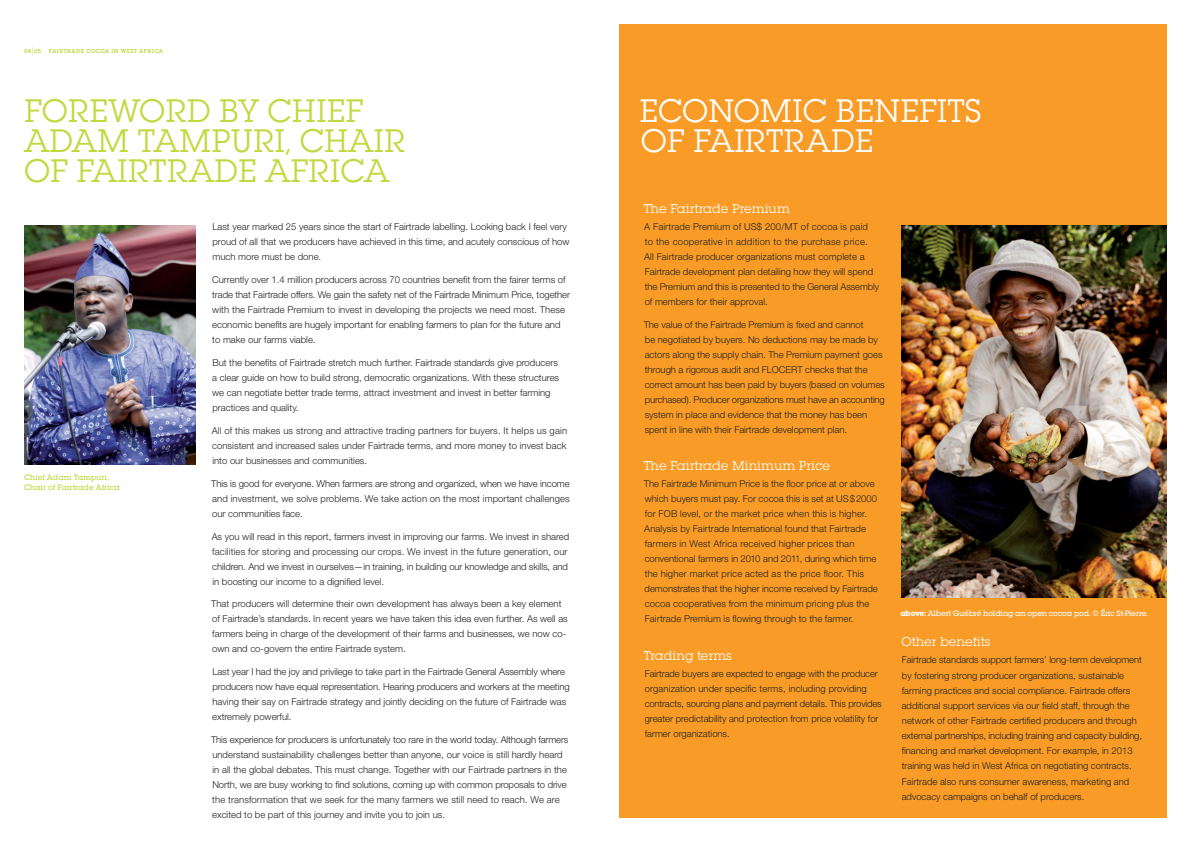
<style>
.page{position:relative;width:1191px;height:842px;background:#fff}
.page>*{position:absolute;margin:0;border:0;box-sizing:border-box;transform-origin:0 0}
.TXT_head0_1{font:34px/30px "Lubalin Graph ITC";color:#c2d83f}
.TXT_head0_1-2{font:34px/30px "Lubalin Graph ITC";color:#fff}
.TXT_head_02{font:13.5px "Lubalin Graph ITC";color:#fff}
.DL_body{font:300 9.5px/15px "Helvetica Neue LT Std";color:#231f20}
.DL_body-2{font:8.2px "Lubalin Graph Md ITC";letter-spacing:-.02em;color:#fff}
.DL_caption{font:8.2px/10.2px "Lubalin Graph Md ITC";color:#c1d841}
.COVER_title{font:600 6px "Lubalin Graph ITC";letter-spacing:.06em;color:#c1d841}
.s1{font-size:7.5px}
.s2{font-weight:700}
</style>
<div class="page">
<div style="left:619px;top:24px;width:548px;height:794px;background:#f89c27"></div>
<img style="left:24px;top:225px;width:172px;height:239px">
<img style="left:901px;top:225px;width:266px;height:372px">
<p class="COVER_title" style="left:24px;top:47px;width:19px">04<span class="s1">|</span>05</p>
<p class="COVER_title" style="left:49px;top:47px;width:116px">FAIRTRADE COCOA IN WEST AFRICA</p>
<p class="TXT_head0_1" style="left:24px;top:95px;width:383px">FOREWORD BY CHIEF<br>ADAM TAMPURI, CHAIR<br>OF FAIRTRADE AFRICA</p>
<p class="DL_caption" style="left:24px;top:472px;width:97px">Chief Adam Tampuri,<br>Chair of Fairtrade Africa</p>
<p class="DL_body" style="left:212px;top:219px;width:359px">Last year marked 25 years since the start of Fairtrade labelling. Looking back I feel very proud of all that we producers have achieved in this time, and acutely conscious of how much more must be done.</p>
<p class="DL_body" style="left:212px;top:272px;width:359px">Currently over 1.4 million producers across 70 countries benefit from the fairer terms of trade that Fairtrade offers. We gain the safety net of the Fairtrade Minimum Price, together with the Fairtrade Premium to invest in developing the projects we need most. These economic benefits are hugely important for enabling farmers to plan for the future and to make our farms viable.</p>
<p class="DL_body" style="left:212px;top:355px;width:348px">But the benefits of Fairtrade stretch much further. Fairtrade standards give producers a clear guide on how to build strong, democratic organizations. With these structures we can negotiate better trade terms, attract investment and invest in better farming practices and quality.</p>
<p class="DL_body" style="left:212px;top:423px;width:357px;text-align:justify">All of this makes us strong and attractive trading partners for buyers. It helps us gain consistent and increased sales under Fairtrade terms, and more money to invest back into our businesses and communities.</p>
<p class="DL_body" style="left:211px;top:476px;width:360px;text-align:justify">This is good for everyone. When farmers are strong and organized, when we have income and investment, we solve problems. We take action on the most important challenges our communities face.</p>
<p class="DL_body" style="left:212px;top:528px;width:359px">As you will read in this report, farmers invest in improving our farms. We invest in shared facilities for storing and processing our crops. We invest in the future generation, our children. And we invest in ourselves—in training, in building our knowledge and skills, and in boosting our income to a dignified level.</p>
<p class="DL_body" style="left:211px;top:596px;width:358px">That producers will determine their own development has always been a key element of Fairtrade’s standards. In recent years we have taken this idea even further. As well as farmers being in charge of the development of their farms and businesses, we now co&shy;own and co-govern the entire Fairtrade system.</p>
<p class="DL_body" style="left:212px;top:664px;width:359px">Last year I had the joy and privilege to take part in the Fairtrade General Assembly where producers now have equal representation. Hearing producers and workers at the meeting having their say on Fairtrade strategy and jointly deciding on the future of Fairtrade was extremely powerful.</p>
<p class="DL_body" style="left:211px;top:732px;width:359px">This experience for producers is unfortunately too rare in the world today. Although farmers understand sustainability challenges better than anyone, our voice is still hardly heard in all the global debates. This must change. Together with our Fairtrade partners in the North, we are busy working to find solutions, coming up with common proposals to drive the transformation that we seek for the many farmers we still need to reach. We are excited to be part of this journey and invite you to join us.</p>
<p class="TXT_head0_1-2" style="left:639px;top:95px;width:344px">ECONOMIC BENEFITS<br>OF FAIRTRADE</p>
<p class="TXT_head_02" style="left:643px;top:201px;width:148px">The Fairtrade Premium</p>
<p class="DL_body" style="left:644px;top:219px;width:236px">A Fairtrade Premium of US$ 200/MT of cocoa is paid<br>to the cooperative in addition to the purchase price.<br>All Fairtrade producer organizations must complete a Fairtrade development plan detailing how they will spend the Premium and this is presented to the General Assembly of members for their approval.</p>
<p class="DL_body" style="left:643px;top:317px;width:243px">The value of the Fairtrade Premium is fixed and cannot<br>be negotiated by buyers. No deductions may be made by actors along the supply chain. The Premium payment goes through a rigorous audit and FLOCERT checks that the correct amount has been paid by buyers (based on volumes purchased). Producer organizations must have an accounting system in place and evidence that the money has been spent in line with their Fairtrade development plan.</p>
<p class="TXT_head_02" style="left:643px;top:458px;width:188px">The Fairtrade Minimum Price</p>
<p class="DL_body" style="left:643px;top:476px;width:235px">The Fairtrade Minimum Price is the floor price at or above which buyers must pay. For cocoa this is set at US$2000 for FOB level, or the market price when this is higher.<br>Analysis by Fairtrade International found that Fairtrade farmers in West Africa received higher prices than conventional farmers in 2010 and 2011, during which time the higher market price acted as the price floor. This demonstrates that the higher income received by Fairtrade cocoa cooperatives from the minimum pricing plus the Fairtrade Premium is flowing through to the farmer.</p>
<p class="TXT_head_02" style="left:643px;top:647px;width:90px">Trading terms</p>
<p class="DL_body" style="left:644px;top:665px;width:238px">Fairtrade buyers are expected to engage with the producer organization under specific terms, including providing contracts, sourcing plans and payment details. This provides greater predictability and protection from price volatility for farmer organizations.</p>
<p class="DL_body-2" style="left:900px;top:608px;width:249px"><span class="s2">above:</span> Albert Guébré holding an open cocoa pod. © Éric St-Pierre.</p>
<p class="TXT_head_02" style="left:901px;top:634px;width:90px">Other benefits</p>
<p class="DL_body" style="left:901px;top:652px;width:242px">Fairtrade standards support farmers’ long-term development by fostering strong producer organizations, sustainable farming practices and social compliance. Fairtrade offers additional support services via our field staff, through the network of other Fairtrade certified producers and through external partnerships, including training and capacity building, financing and market development. For example, in 2013 training was held in West Africa on negotiating contracts.<br>Fairtrade also runs consumer awareness, marketing and advocacy campaigns on behalf of producers.</p>
</div>
